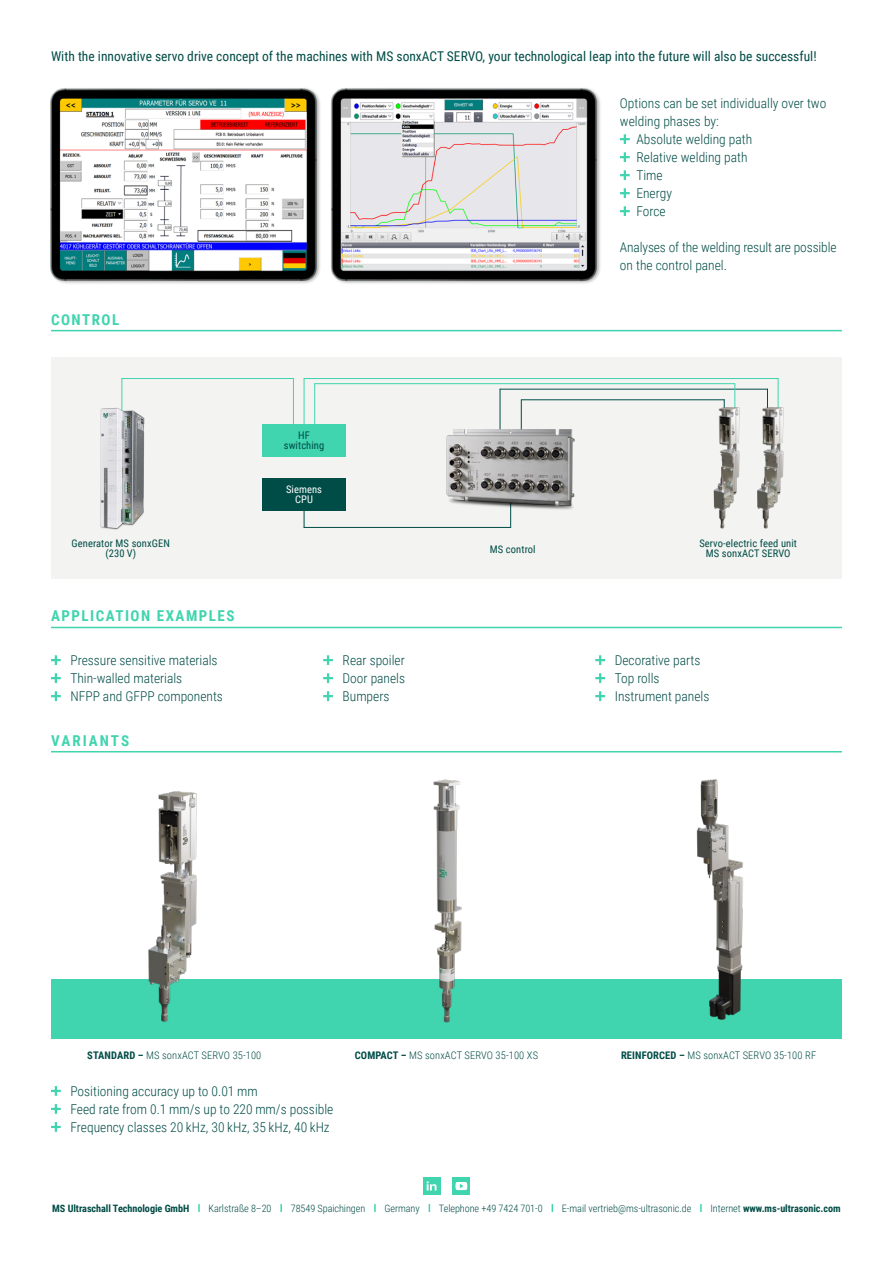
<style>
.page{position:relative;width:893px;height:1263px;background:#fff}
.page>*{position:absolute;margin:0;border:0;box-sizing:border-box;transform-origin:0 0}
.t1{font:700 15px "Roboto Condensed";letter-spacing:.1em;color:#40d4af}
.t2{font:700 15px "Roboto Condensed";letter-spacing:.135em;color:#40d4af}
.t3{font:300 13.5px/18px "Roboto Condensed";color:#004c46}
.t4{font:13.5px "Roboto Condensed";color:#004c46}
.t5{font:300 10.5px "Roboto Condensed";letter-spacing:.01em;color:#004c46}
.t6{font:10.5px/10.5px "Roboto Condensed";letter-spacing:.01em;color:#004c46;text-align:center}
.t7{font:10.5px/10.5px "Roboto Condensed";letter-spacing:.01em;color:#fff;text-align:center}
.t8{font:300 10.2px "Roboto Condensed";letter-spacing:-.005em;color:#004c46}
.t9{font:700 10.2px "Roboto Condensed";letter-spacing:-.005em;color:#004c46}
.s1{font-weight:700}
.s2{font-weight:300}
</style>
<div class="page">
<img style="left:50px;top:88px;width:248px;height:196px">
<img style="left:298px;top:88px;width:303px;height:196px">
<svg style="left:198px;top:1204px;width:2px;height:8px"></svg>
<svg style="left:280px;top:1204px;width:2px;height:8px"></svg>
<svg style="left:374px;top:1204px;width:2px;height:8px"></svg>
<svg style="left:700px;top:1204px;width:2px;height:8px"></svg>
<div style="left:423px;top:1177px;width:18px;height:18px;background:#40d4af"></div>
<svg style="left:427px;top:1181px;width:10px;height:9px"></svg>
<div style="left:452px;top:1177px;width:18px;height:18px;background:#40d4af"></div>
<svg style="left:455px;top:1182px;width:12px;height:8px"></svg>
<hr style="left:51px;top:627px;width:791px;height:1px;background:#40d4af">
<hr style="left:51px;top:330px;width:791px;height:1px;background:#40d4af">
<hr style="left:51px;top:751px;width:791px;height:1px;background:#40d4af">
<svg style="left:51px;top:655px;width:10px;height:10px"></svg>
<svg style="left:51px;top:673px;width:10px;height:10px"></svg>
<svg style="left:51px;top:691px;width:10px;height:10px"></svg>
<svg style="left:323px;top:655px;width:10px;height:10px"></svg>
<svg style="left:323px;top:673px;width:10px;height:10px"></svg>
<svg style="left:323px;top:691px;width:10px;height:10px"></svg>
<svg style="left:595px;top:655px;width:10px;height:10px"></svg>
<svg style="left:595px;top:673px;width:10px;height:10px"></svg>
<svg style="left:595px;top:691px;width:10px;height:10px"></svg>
<svg style="left:51px;top:1086px;width:10px;height:10px"></svg>
<svg style="left:51px;top:1104px;width:10px;height:10px"></svg>
<svg style="left:51px;top:1122px;width:10px;height:10px"></svg>
<svg style="left:620px;top:134px;width:10px;height:10px"></svg>
<svg style="left:620px;top:152px;width:10px;height:10px"></svg>
<svg style="left:620px;top:170px;width:10px;height:10px"></svg>
<svg style="left:620px;top:188px;width:10px;height:10px"></svg>
<svg style="left:620px;top:206px;width:10px;height:10px"></svg>
<img style="left:51px;top:791px;width:152px;height:247px">
<img style="left:203px;top:779px;width:272px;height:259px">
<img style="left:475px;top:779px;width:367px;height:259px">
<div style="left:51px;top:357px;width:791px;height:222px;background:#f3f3f1"></div>
<div style="left:262px;top:424px;width:84px;height:33px;background:#40d4af"></div>
<div style="left:262px;top:478px;width:84px;height:32px;background:#004c46"></div>
<svg style="left:304px;top:510px;width:1px;height:17px"></svg>
<hr style="left:121px;top:378px;width:1px;height:35px;background:#40d4af">
<hr style="left:293px;top:378px;width:1px;height:46px;background:#40d4af">
<hr style="left:121px;top:378px;width:173px;height:1px;background:#40d4af">
<hr style="left:304px;top:378px;width:474px;height:1px;background:#40d4af">
<hr style="left:314px;top:383px;width:421px;height:1px;background:#40d4af">
<hr style="left:521px;top:399px;width:204px;height:1px;background:#004c46">
<hr style="left:500px;top:389px;width:268px;height:1px;background:#004c46">
<hr style="left:304px;top:527px;width:207px;height:1px;background:#004c46">
<hr style="left:521px;top:399px;width:1px;height:53px;background:#004c46">
<hr style="left:724px;top:399px;width:1px;height:35px;background:#004c46">
<hr style="left:767px;top:389px;width:1px;height:45px;background:#004c46">
<img style="left:100px;top:408px;width:45px;height:122px">
<hr style="left:500px;top:389px;width:1px;height:52px;background:#004c46">
<img style="left:446px;top:429px;width:129px;height:92px">
<hr style="left:304px;top:378px;width:1px;height:46px;background:#40d4af">
<hr style="left:778px;top:378px;width:1px;height:56px;background:#40d4af">
<img style="left:757px;top:407px;width:26px;height:121px">
<hr style="left:314px;top:383px;width:1px;height:41px;background:#40d4af">
<hr style="left:734px;top:384px;width:1px;height:50px;background:#40d4af">
<img style="left:713px;top:407px;width:26px;height:121px">
<p class="t4" style="left:51px;top:47px;width:767px">With the innovative servo drive concept of the machines with MS sonxACT SERVO, your technological leap into the future will also be successful!</p>
<p class="t1" style="left:51px;top:309px;width:70px">CONTROL</p>
<p class="t6" style="left:72px;top:537px;width:100px">Generator MS sonxGEN (230 V)</p>
<p class="t1" style="left:51px;top:605px;width:185px">APPLICATION EXAMPLES</p>
<p class="t6" style="left:284px;top:429px;width:42px">HF switching</p>
<p class="t7" style="left:286px;top:483px;width:38px">Siemens<br>CPU</p>
<p class="t3" style="left:620px;top:94px;width:208px">Options can be set individually over two</p>
<p class="t3" style="left:620px;top:112px;width:100px">welding phases by:</p>
<p class="t3" style="left:636px;top:130px;width:117px">Absolute welding path</p>
<p class="t3" style="left:636px;top:148px;width:113px">Relative welding path</p>
<p class="t3" style="left:636px;top:166px;width:28px">Time</p>
<p class="t3" style="left:636px;top:184px;width:37px">Energy</p>
<p class="t3" style="left:636px;top:202px;width:31px">Force</p>
<p class="t3" style="left:620px;top:238px;width:218px">Analyses of the welding result are possible on the control panel.</p>
<p class="t6" style="left:490px;top:544px;width:47px">MS control</p>
<p class="t6" style="left:699px;top:537px;width:99px">Servo-electric feed unit</p>
<p class="t6" style="left:706px;top:548px;width:86px">MS sonxACT SERVO</p>
<p class="t3" style="left:70px;top:651px;width:154px">Pressure sensitive materials<br>Thin-walled materials<br>NFPP and GFPP components</p>
<p class="t3" style="left:343px;top:651px;width:64px;text-align:justify">Rear spoiler Door panels Bumpers</p>
<p class="t3" style="left:615px;top:651px;width:96px">Decorative parts<br>Top rolls<br>Instrument panels</p>
<p class="t2" style="left:51px;top:730px;width:79px">VARIANTS</p>
<p class="t5" style="left:87px;top:1048px;width:176px"><span class="s1">STANDARD –</span> MS sonxACT SERVO 35-100</p>
<p class="t5" style="left:355px;top:1048px;width:185px"><span class="s1">COMPACT –</span> MS sonxACT SERVO 35-100 XS</p>
<p class="t5" style="left:621px;top:1048px;width:197px"><span class="s1">REINFORCED –</span> MS sonxACT SERVO 35-100 RF</p>
<p class="t3" style="left:70px;top:1081px;width:264px">Positioning accuracy up to 0.01 mm<br>Feed rate from 0.1 mm/s up to 220 mm/s possible<br>Frequency classes 20 kHz, 30 kHz, 35 kHz, 40 kHz</p>
<p class="t9" style="left:52px;top:1201px;width:139px">MS Ultraschall Technologie GmbH</p>
<p class="t8" style="left:209px;top:1201px;width:64px">Karlstraße 8–20</p>
<p class="t8" style="left:291px;top:1201px;width:76px">78549 Spaichingen</p>
<p class="t8" style="left:385px;top:1201px;width:37px">Germany</p>
<p class="t8" style="left:439px;top:1201px;width:105px">Telephone +49 7424 701-0</p>
<p class="t8" style="left:562px;top:1201px;width:131px">E-mail vertrieb@ms-ultrasonic.de</p>
<p class="t9" style="left:710px;top:1201px;width:132px"><span class="s2">Internet</span> www.ms-ultrasonic.com</p>
</div>
